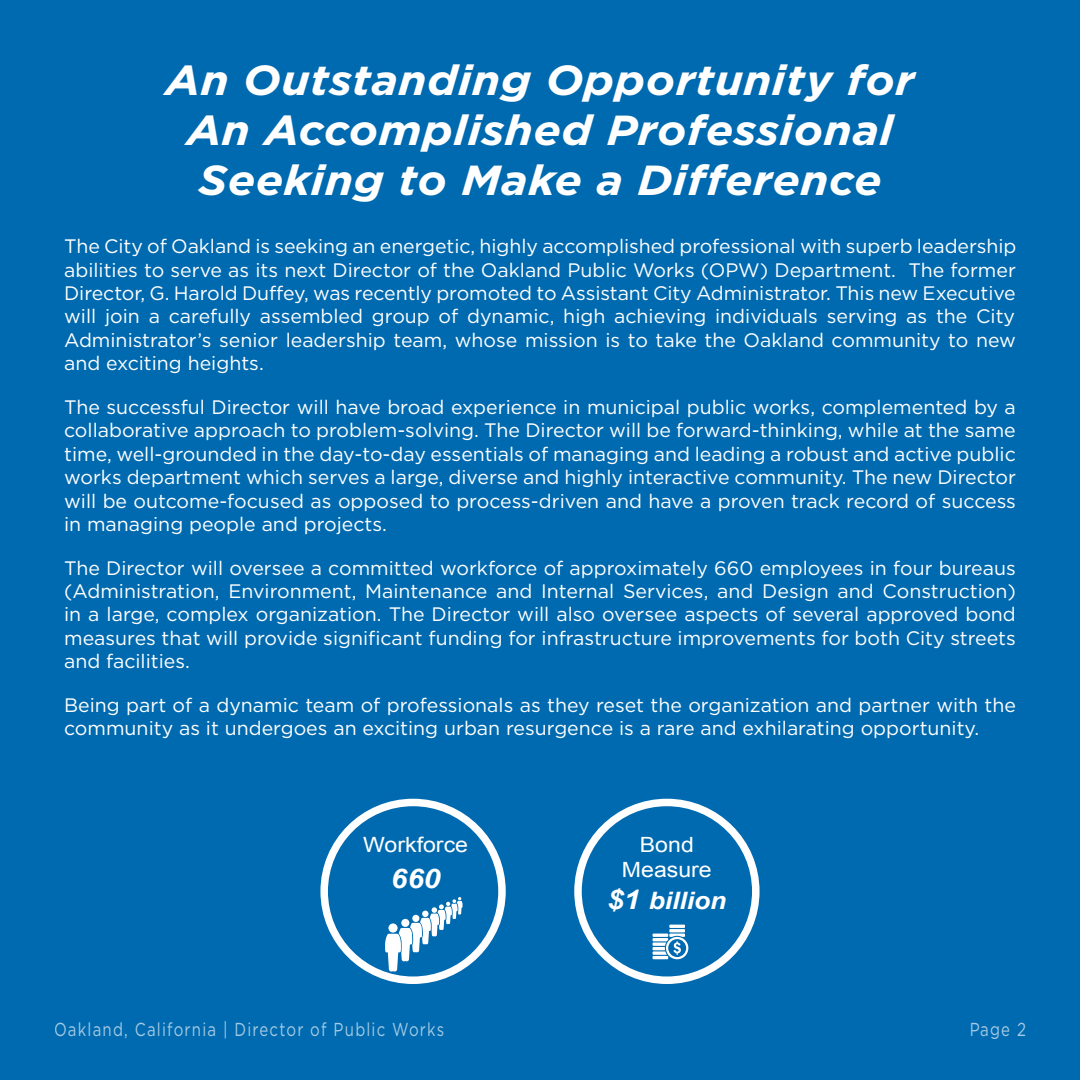
<style>
.page{position:relative;width:1080px;height:1080px;background:#006ab0}
.page>*{position:absolute;margin:0;border:0;box-sizing:border-box;transform-origin:0 0}
.RA_Major_Heading_white{font:italic 700 42px/50.4px "Gotham";letter-spacing:.01em;color:#fff;text-align:center;scale:1.08 1}
.Normal_white_call-out{font:italic 700 27px "Arial";color:#fff;scale:1.1 1}
.Normal_white_call-out-2{font:italic 700 24px "Arial";color:#fff;scale:1.1 1}
.Normal_white_call-out-3{font:21px/25.2px "Arial";color:#fff;text-align:center;scale:1.1 1}
.Normal_white{font:19.5px/23.4px "Gotham";color:#fff;text-align:justify}
.t1{font:18.75px "Gotham";letter-spacing:.08em;color:#fff;scale:.8 1}
.s1{font-size:27px}
</style>
<div class="page">
<div style="left:574px;top:799px;width:186px;height:185px;border:8px solid #fff;border-radius:50%"></div>
<svg style="left:385px;top:897px;width:78px;height:75px"></svg>
<div style="left:320px;top:799px;width:186px;height:185px;border:8px solid #fff;border-radius:50%"></div>
<svg style="left:653px;top:925px;width:35px;height:34px"></svg>
<p class="RA_Major_Heading_white" style="left:166px;top:54px;width:695px">An Outstanding Opportunity for<br>An Accomplished Professional<br>Seeking to Make a Difference</p>
<p class="Normal_white" style="left:64px;top:234px;width:954px">The City of Oakland is seeking an energetic, highly accomplished professional with superb leadership abilities to serve as its next Director of the Oakland Public Works (OPW) Department. The former Director, G. Harold Duffey, was recently promoted to Assistant City Administrator. This new Executive will join a carefully assembled group of dynamic, high achieving individuals serving as the City Administrator’s senior leadership team, whose mission is to take the Oakland community to new and exciting heights.</p>
<p class="Normal_white" style="left:64px;top:395px;width:953px">The successful Director will have broad experience in municipal public works, complemented by a collaborative approach to problem-solving. The Director will be forward-thinking, while at the same time, well-grounded in the day-to-day essentials of managing and leading a robust and active public works department which serves a large, diverse and highly interactive community. The new Director will be outcome-focused as opposed to process-driven and have a proven track record of success in managing people and projects.</p>
<p class="Normal_white" style="left:64px;top:556px;width:953px">The Director will oversee a committed workforce of approximately 660 employees in four bureaus (Administration, Environment, Maintenance and Internal Services, and Design and Construction) in a large, complex organization. The Director will also oversee aspects of several approved bond measures that will provide significant funding for infrastructure improvements for both City streets and facilities.</p>
<p class="Normal_white" style="left:64px;top:693px;width:953px">Being part of a dynamic team of professionals as they reset the organization and partner with the community as it undergoes an exciting urban resurgence is a rare and exhilarating opportunity.</p>
<p class="Normal_white_call-out-3" style="left:363px;top:832px;width:97px">Workforce</p>
<p class="Normal_white_call-out-3" style="left:622px;top:832px;width:83px">Bond<br>Measure</p>
<p class="Normal_white_call-out-2" style="left:607px;top:885px;width:110px"><span class="s1">$1</span> billion</p>
<p class="Normal_white_call-out" style="left:391px;top:861px;width:47px">660</p>
<p class="t1" style="left:54px;top:1019px;width:490px">Oakland, California | Director of Public Works</p>
<p class="t1" style="left:969px;top:1019px;width:73px">Page 2</p>
</div>
